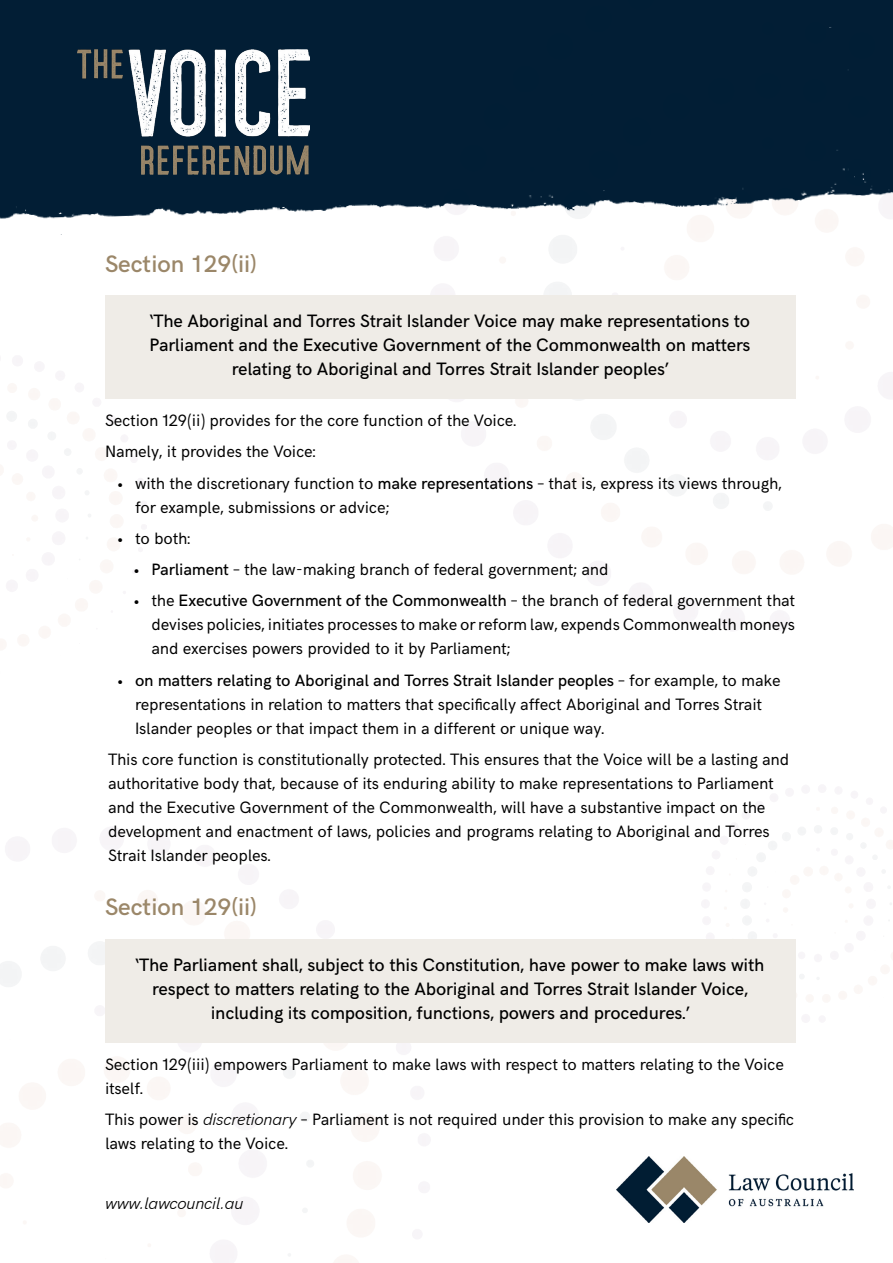
<style>
.page{position:relative;width:893px;height:1263px;background:#fff}
.page>*{position:absolute;margin:0;border:0;box-sizing:border-box;transform-origin:0 0}
.t1{font:600 24px "HK Grotesk";color:#9b8769}
.t2{font:500 18px/24px "HK Grotesk";letter-spacing:-.01em;color:#000;text-align:center}
.t3{font:16.5px/24px "HK Grotesk";letter-spacing:-.01em;color:#000}
.t4{font:italic 16.5px "HK Grotesk";letter-spacing:-.01em;color:#000}
.s1{font-weight:500}
.s2{font-style:italic}
</style>
<div class="page">
<img style="left:0;top:0;width:893px;height:251px">
<img style="left:77px;top:50px;width:233px;height:124px">
<div style="left:105px;top:295px;width:690px;height:104px;background:#efece7"></div>
<img style="left:616px;top:1157px;width:237px;height:65px">
<div style="left:105px;top:939px;width:690px;height:104px;background:#efece7"></div>
<h1 class="t1" style="left:105px;top:246px;width:153px">Section 129(ii)</h1>
<p class="t2" style="left:150px;top:307px;width:602px">‘The Aboriginal and Torres Strait Islander Voice may make representations to<br>Parliament and the Executive Government of the Commonwealth on matters relating to Aboriginal and Torres Strait Islander peoples’</p>
<p class="t3" style="left:105px;top:404px;width:413px;line-height:31.2px">Section 129(ii) provides for the core function of the Voice.<br>Namely, it provides the Voice:</p>
<p class="t3" style="left:135px;top:470px;width:648px;text-indent:-18px">• with the discretionary function to <span class="s1">make representations</span> – that is, express its views through, for example, submissions or advice;</p>
<p class="t3" style="left:117px;top:525px;width:75px">• to both:</p>
<p class="t3" style="left:133px;top:556px;width:477px"><span class="s1">• Parliament</span> – the law-making branch of federal government; and</p>
<p class="t3" style="left:151px;top:587px;width:645px;text-align:justify;text-indent:-18px">• the <span class="s1">Executive Government of the Commonwealth</span> – the branch of federal government that devises policies, initiates processes to make or reform law, expends Commonwealth moneys and exercises powers provided to it by Parliament;</p>
<p class="t3" style="left:135px;top:667px;width:647px;text-indent:-18px"><span class="s1">• on matters relating to Aboriginal and Torres Strait Islander peoples</span> – for example, to make representations in relation to matters that specifically affect Aboriginal and Torres Strait<br>Islander peoples or that impact them in a different or unique way.</p>
<p class="t3" style="left:108px;top:746px;width:683px">This core function is constitutionally protected. This ensures that the Voice will be a lasting and authoritative body that, because of its enduring ability to make representations to Parliament and the Executive Government of the Commonwealth, will have a substantive impact on the development and enactment of laws, policies and programs relating to Aboriginal and Torres Strait Islander peoples.</p>
<h1 class="t1" style="left:105px;top:888px;width:153px">Section 129(ii)</h1>
<p class="t2" style="left:136px;top:951px;width:630px">‘The Parliament shall, subject to this Constitution, have power to make laws with respect to matters relating to the Aboriginal and Torres Strait Islander Voice, including its composition, functions, powers and procedures.’</p>
<p class="t3" style="left:105px;top:1050px;width:680px">Section 129(iii) empowers Parliament to make laws with respect to matters relating to the Voice itself.</p>
<p class="t3" style="left:105px;top:1106px;width:691px">This power is <span class="s2">discretionary</span> – Parliament is not required under this provision to make any specific laws relating to the Voice.</p>
<p class="t4" style="left:105px;top:1191px;width:140px">www.lawcouncil.au</p>
</div>
